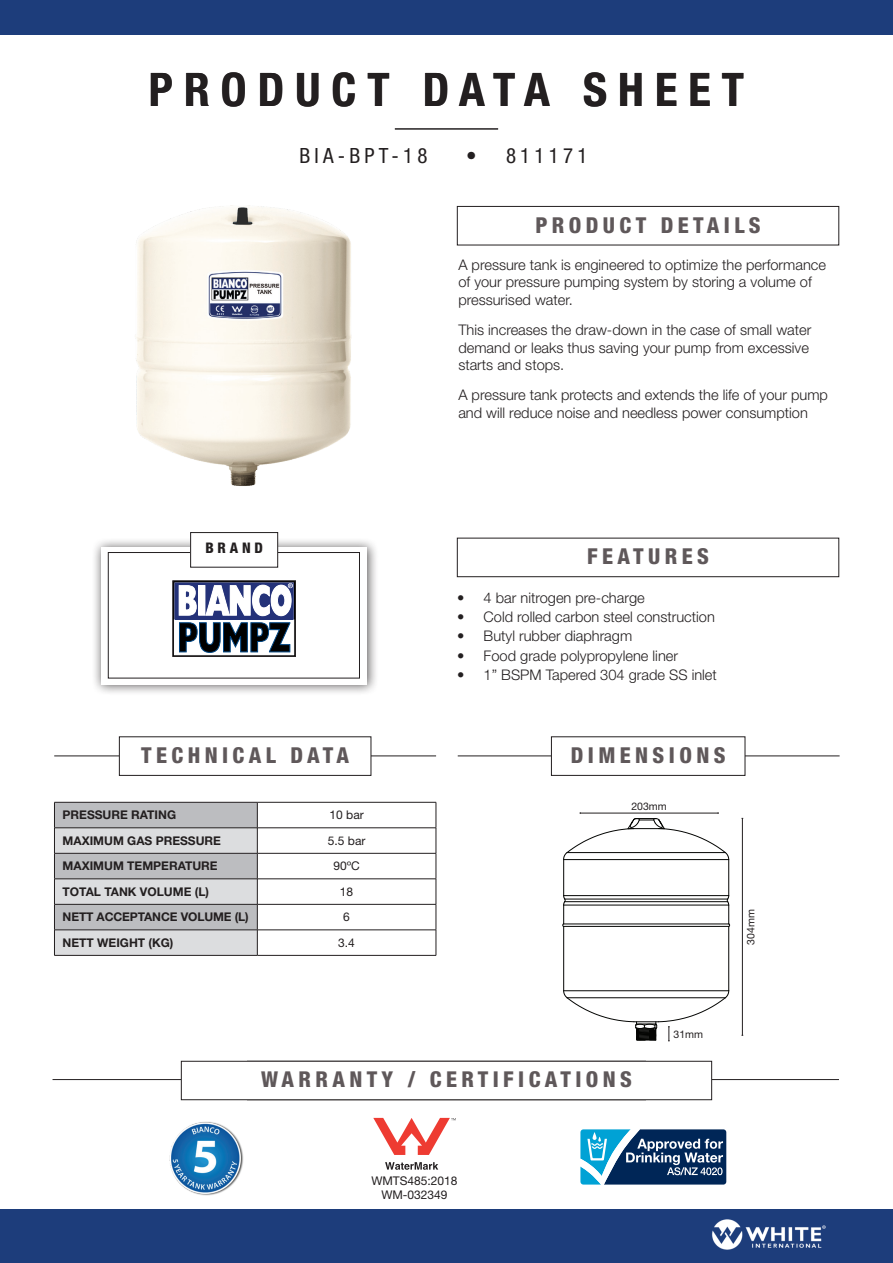
<style>
.page{position:relative;width:893px;height:1263px;background:#fff}
.page>*{position:absolute;margin:0;border:0;box-sizing:border-box;transform-origin:0 0}
.t1{font:700 condensed 46.35px "Helvetica Neue LT Std";letter-spacing:.24em;color:#231f20}
.t2{font:800 condensed 21.9px "Helvetica Neue LT Std";letter-spacing:.2em;color:#5f585a}
.t3{font:italic 600 21.9px "Adobe Caslon Pro";letter-spacing:.215em;color:#5f585a}
.t4{font:condensed 21px "Helvetica Neue LT Std";letter-spacing:.2em;color:#231f20}
.t5{font:300 14.7px/17.5px "Helvetica Neue LT Std";color:#231f20}
.t6{font:800 condensed 14.7px "Helvetica Neue LT Std";letter-spacing:.26em;color:#231f20}
.t7{font:700 12px "Helvetica Neue LT Std";color:#231f20}
.t8{font:12px/14.4px "Helvetica Neue LT Std";color:#231f20;text-align:center}
.t9{font:10.5px "Helvetica Neue LT Std";color:#231f20}
</style>
<div class="page">
<div style="left:0;top:0;width:893px;height:34px;background:#1d3d7b"></div>
<div style="left:0;top:1209px;width:893px;height:54px;background:#1d3d7b"></div>
<img style="left:712px;top:1219px;width:114px;height:31px">
<div style="left:457px;top:206px;width:382px;height:39px;border:1px solid #231f20"></div>
<svg style="left:580px;top:1129px;width:147px;height:56px;background:#3d6e93"></svg>
<img style="left:169px;top:1121px;width:75px;height:75px">
<svg style="left:385px;top:1162px;width:53px;height:8px"></svg>
<svg style="left:373px;top:1118px;width:83px;height:37px"></svg>
<hr style="left:395px;top:129px;width:103px;height:1px;background:#231f20">
<div style="left:91px;top:537px;width:288px;height:159px;background:#231f20;opacity:.75"></div>
<div style="left:101px;top:547px;width:266px;height:137px;background:#fff"></div>
<div style="left:108px;top:552px;width:252px;height:126px;border:1px solid #231f20"></div>
<div style="left:191px;top:532px;width:87px;height:35px;background:#fff"></div>
<div style="left:190px;top:532px;width:88px;height:35px;border:1px solid #231f20"></div>
<svg style="left:173px;top:581px;width:123px;height:75px"></svg>
<div style="left:457px;top:538px;width:382px;height:39px;border:1px solid #231f20"></div>
<hr style="left:54px;top:756px;width:382px;height:1px;background:#231f20">
<div style="left:119px;top:737px;width:252px;height:38px;background:#fff"></div>
<hr style="left:458px;top:756px;width:382px;height:1px;background:#231f20">
<div style="left:551px;top:737px;width:194px;height:38px;background:#fff"></div>
<hr style="left:53px;top:1079px;width:786px;height:1px;background:#231f20">
<div style="left:181px;top:1061px;width:531px;height:39px;background:#fff"></div>
<div style="left:181px;top:1061px;width:531px;height:39px;border:1px solid #231f20"></div>
<hr style="left:257px;top:802px;width:179px;height:1px;background:#231f20">
<hr style="left:257px;top:827px;width:179px;height:1px;background:#231f20">
<hr style="left:257px;top:853px;width:179px;height:1px;background:#231f20">
<hr style="left:257px;top:878px;width:179px;height:1px;background:#231f20">
<hr style="left:257px;top:904px;width:179px;height:1px;background:#231f20">
<hr style="left:257px;top:929px;width:179px;height:1px;background:#231f20">
<svg style="left:54px;top:802px;width:204px;height:153px;background:#c4c4c7"></svg>
<svg style="left:436px;top:802px;width:1px;height:153px"></svg>
<hr style="left:54px;top:955px;width:203px;height:1px;background:#231f20">
<hr style="left:257px;top:955px;width:179px;height:1px;background:#231f20">
<hr style="left:563px;top:926px;width:1px;height:65px;background:#040503">
<hr style="left:728px;top:926px;width:1px;height:65px;background:#040503">
<hr style="left:563px;top:859px;width:1px;height:37px;background:#040503">
<hr style="left:728px;top:859px;width:1px;height:37px;background:#040503">
<svg style="left:727px;top:895px;width:3px;height:32px"></svg>
<svg style="left:562px;top:896px;width:3px;height:31px"></svg>
<hr style="left:564px;top:905px;width:165px;height:1px;background:#040503">
<hr style="left:565px;top:901px;width:163px;height:1px;background:#040503">
<hr style="left:565px;top:899px;width:163px;height:1px;background:#040503">
<hr style="left:564px;top:895px;width:165px;height:1px;background:#040503">
<hr style="left:564px;top:924px;width:165px;height:1px;background:#040503">
<hr style="left:564px;top:926px;width:165px;height:1px;background:#040503">
<svg style="left:563px;top:812px;width:166px;height:48px"></svg>
<hr style="left:742px;top:818px;width:1px;height:217px;background:#231f20">
<svg style="left:563px;top:990px;width:166px;height:51px"></svg>
<img style="left:135px;top:205px;width:217px;height:281px">
<h1 class="t1" style="left:149px;top:62px;width:597px">PRODUCT DATA SHEET</h1>
<h3 class="t4" style="left:299px;top:143px;width:129px">BIA-BPT-18</h3>
<h3 class="t4" style="left:466px;top:143px;width:123px">• 811171</h3>
<h2 class="t2" style="left:535px;top:211px;width:227px">PRODUCT DETAILS</h2>
<p class="t6" style="left:205px;top:539px;width:59px">BRAND</p>
<p class="t5" style="left:458px;top:256px;width:369px">A pressure tank is engineered to optimize the performance of your pressure pumping system by storing a volume of pressurised water.</p>
<p class="t5" style="left:458px;top:321px;width:355px">This increases the draw-down in the case of small water demand or leaks thus saving your pump from excessive starts and stops.</p>
<p class="t5" style="left:458px;top:386px;width:371px">A pressure tank protects and extends the life of your pump and will reduce noise and needless power consumption</p>
<h2 class="t2" style="left:587px;top:543px;width:123px">FEATURES</h2>
<p class="t5" style="left:457px;top:588px;width:189px">• 4 bar nitrogen pre-charge</p>
<p class="t5" style="left:457px;top:608px;width:259px">• Cold rolled carbon steel construction</p>
<p class="t5" style="left:457px;top:627px;width:176px">• Butyl rubber diaphragm</p>
<p class="t5" style="left:457px;top:646px;width:222px">• Food grade polypropylene liner</p>
<p class="t5" style="left:457px;top:666px;width:261px">• 1” BSPM Tapered 304 grade SS inlet</p>
<h2 class="t2" style="left:141px;top:741px;width:209px">TECHNICAL DATA</h2>
<h2 class="t2" style="left:571px;top:741px;width:156px">DIMENSIONS</h2>
<p class="t7" style="left:63px;top:808px;width:115px">PRESSURE RATING</p>
<p class="t8" style="left:330px;top:808px;width:36px">10 bar</p>
<p class="t7" style="left:63px;top:833px;width:160px">MAXIMUM GAS PRESSURE</p>
<p class="t8" style="left:328px;top:833px;width:39px">5.5 bar</p>
<p class="t7" style="left:63px;top:859px;width:157px">MAXIMUM TEMPERATURE</p>
<p class="t8" style="left:333px;top:859px;width:28px">90ºC</p>
<p class="t7" style="left:63px;top:884px;width:148px">TOTAL TANK VOLUME (L)</p>
<p class="t8" style="left:340px;top:884px;width:15px">18</p>
<p class="t7" style="left:63px;top:910px;width:188px">NETT ACCEPTANCE VOLUME (L)</p>
<p class="t8" style="left:343px;top:910px;width:8px">6</p>
<p class="t7" style="left:63px;top:935px;width:112px">NETT WEIGHT (KG)</p>
<p class="t8" style="left:338px;top:935px;width:18px">3.4</p>
<p class="t9" style="left:631px;top:800px;width:37px">203mm</p>
<p class="t9" style="left:744px;top:944px;width:37px;rotate:-90deg">304mm</p>
<h2 class="t2" style="left:261px;top:1066px;width:372px">WARRANTY / CERTIFICATIONS</h2>
<h2 class="t3" style="left:355px;top:1067px;width:184px">PUMP CURVE</h2>
<p class="t9" style="left:673px;top:1027px;width:31px">31mm</p>
<p class="t8" style="left:371px;top:1173px;width:88px">WMTS485:2018<br>WM-032349</p>
</div>
